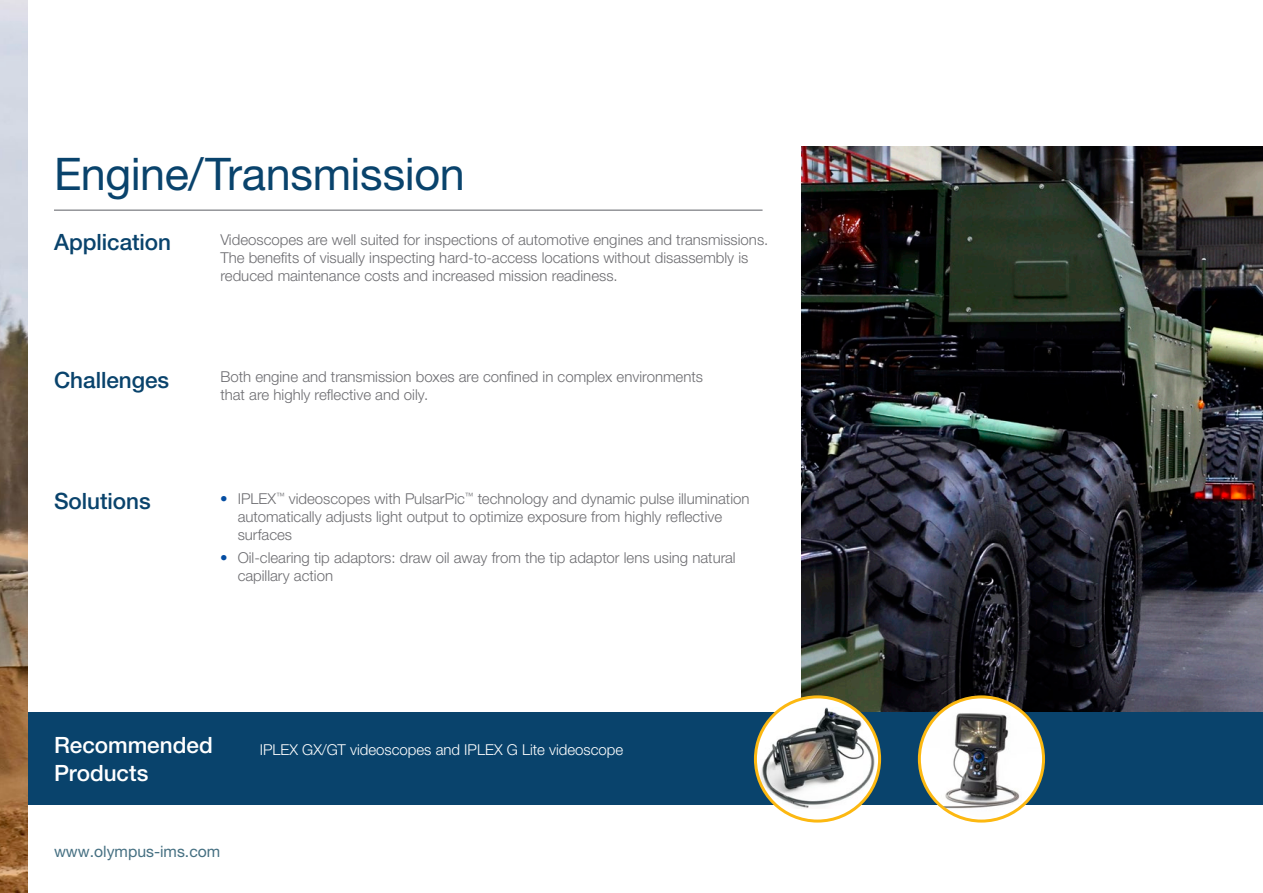
<style>
.page{position:relative;width:1263px;height:893px;background:#fff}
.page>*{position:absolute;margin:0;border:0;box-sizing:border-box;transform-origin:0 0}
.Title_1{font:45px "Helvetica Neue LTW1 G";letter-spacing:-.01em;color:#09436c}
.Title_1-2{font:500 22.5px "Helvetica Neue LTW1 G";color:#09436c}
.Title_1-3{font:500 22.5px/28.5px "Helvetica Neue LTW1 G";color:#fff}
.t1{font:15.75px "Helvetica Neue LTW1 G";color:#467082}
.Text{font:300 15px/18px "Helvetica Neue LTW1 G";color:#6d6d71}
.Text-2{font:300 15px "Helvetica Neue LTW1 G";color:#fff}
.s1{color:#044da2}
</style>
<div class="page">
<img style="left:801px;top:147px;width:462px;height:566px">
<div style="left:0;top:713px;width:1263px;height:92px;background:#09436c"></div>
<svg style="left:755px;top:697px;width:124px;height:124px"></svg>
<img style="left:760px;top:707px;width:118px;height:102px">
<div style="left:754px;top:695px;width:127px;height:127px;border:3px solid #fcb811;border-radius:50%"></div>
<img style="left:919px;top:697px;width:124px;height:121px">
<div style="left:918px;top:695px;width:127px;height:127px;border:3px solid #fcb811;border-radius:50%"></div>
<img style="left:0;top:0;width:27px;height:893px">
<hr style="left:54px;top:209px;width:708px;height:2px;background:#939498">
<p class="Title_1" style="left:54px;top:147px;width:412px">Engine/Transmission</p>
<p class="Text" style="left:220px;top:230px;width:550px">Videoscopes are well suited for inspections of automotive engines and transmissions.<br>The benefits of visually inspecting hard-to-access locations without disassembly is reduced maintenance costs and increased mission readiness.</p>
<p class="Title_1-2" style="left:54px;top:228px;width:119px">Application</p>
<p class="Title_1-2" style="left:54px;top:366px;width:117px">Challenges</p>
<p class="Title_1-2" style="left:54px;top:487px;width:98px">Solutions</p>
<p class="Text" style="left:220px;top:368px;width:484px">Both engine and transmission boxes are confined in complex environments that are highly reflective and oily.</p>
<p class="Text" style="left:238px;top:489px;width:513px;text-indent:-18px"><span class="s1">•</span> IPLEX<sup>™</sup> videoscopes with PulsarPic<sup>™</sup> technology and dynamic pulse illumination automatically adjusts light output to optimize exposure from highly reflective surfaces</p>
<p class="Text" style="left:238px;top:549px;width:499px;text-indent:-18px"><span class="s1">•</span> Oil-clearing tip adaptors: draw oil away from the tip adaptor lens using natural capillary action</p>
<p class="Title_1-3" style="left:54px;top:730px;width:160px">Recommended<br>Products</p>
<p class="Text-2" style="left:260px;top:740px;width:365px">IPLEX GX/GT videoscopes and IPLEX G Lite videoscope</p>
<p class="t1" style="left:54px;top:842px;width:168px">www.olympus-ims.com</p>
</div>
